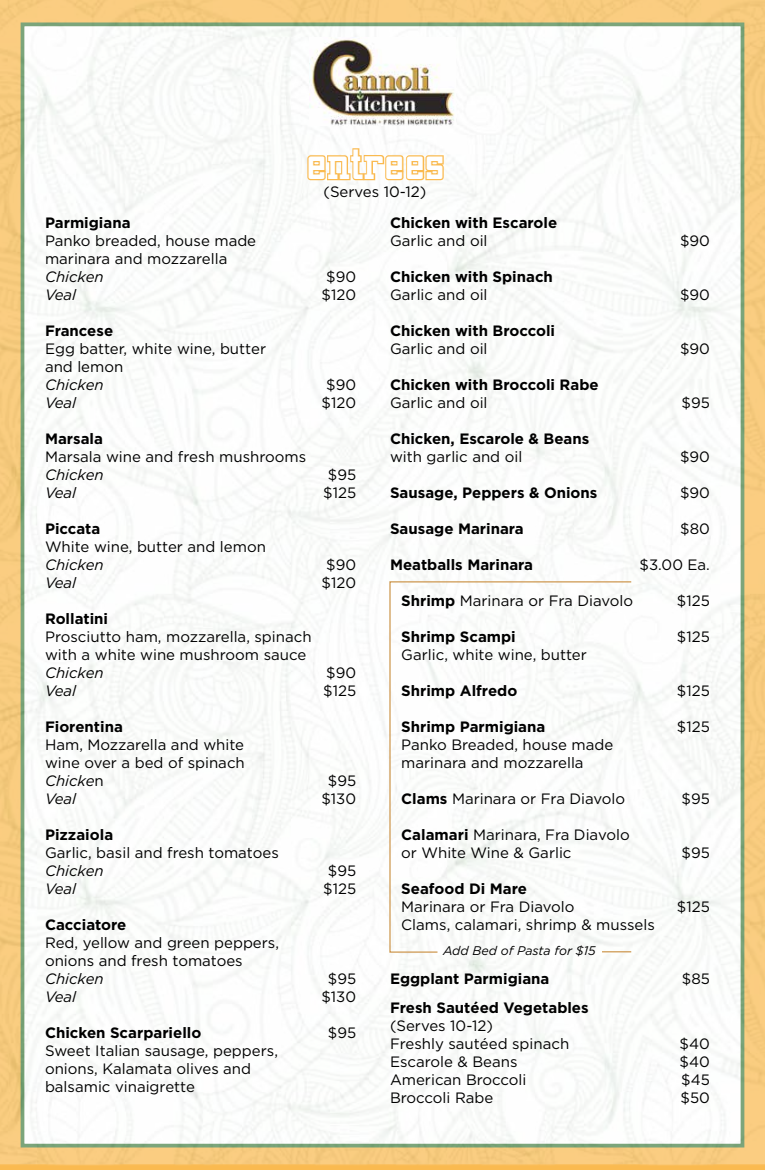
<style>
.page{position:relative;width:765px;height:1170px;background:#fff}
.page>*{position:absolute;margin:0;border:0;box-sizing:border-box;transform-origin:0 0}
.t1{font:50px "Alexandria";color:#fff}
.t2{font:15px/18px "Gotham";color:#000}
.t3{font:700 15px "Gotham";color:#000}
.t4{font:italic 15px "Gotham";color:#000}
.t5{font:italic 12.5px "Gotham";color:#000}
.s1{font-style:italic}
.s2{font-weight:700}
</style>
<div class="page">
<img style="left:0;top:0;width:765px;height:1166px">
<img style="left:310px;top:37px;width:145px;height:88px">
<svg style="left:305px;top:147px;width:141px;height:35px"></svg>
<svg style="left:389px;top:581px;width:243px;height:372px"></svg>
<svg style="left:602px;top:951px;width:29px;height:1px"></svg>
<h1 class="t1" style="left:306px;top:137px;width:139px">entrees</h1>
<p class="t2" style="left:324px;top:182px;width:104px">(Serves 10-12)</p>
<p class="t3" style="left:45px;top:214px;width:87px">Parmigiana</p>
<p class="t2" style="left:45px;top:232px;width:213px">Panko breaded, house made marinara and mozzarella</p>
<p class="t4" style="left:45px;top:269px;width:60px">Chicken</p>
<p class="t2" style="left:326px;top:268px;width:31px">$90</p>
<p class="t4" style="left:45px;top:287px;width:33px">Veal</p>
<p class="t2" style="left:322px;top:286px;width:36px">$120</p>
<p class="t3" style="left:45px;top:322px;width:70px">Francese</p>
<p class="t2" style="left:45px;top:340px;width:223px">Egg batter, white wine, butter and lemon</p>
<p class="t4" style="left:45px;top:377px;width:60px">Chicken</p>
<p class="t2" style="left:326px;top:376px;width:31px">$90</p>
<p class="t4" style="left:45px;top:395px;width:33px">Veal</p>
<p class="t2" style="left:322px;top:394px;width:36px">$120</p>
<p class="t3" style="left:45px;top:430px;width:59px">Marsala</p>
<p class="t2" style="left:45px;top:448px;width:263px">Marsala wine and fresh mushrooms</p>
<p class="t4" style="left:45px;top:467px;width:60px">Chicken</p>
<p class="t2" style="left:328px;top:466px;width:30px">$95</p>
<p class="t4" style="left:45px;top:485px;width:33px">Veal</p>
<p class="t2" style="left:323px;top:484px;width:35px">$125</p>
<p class="t3" style="left:45px;top:520px;width:57px">Piccata</p>
<p class="t2" style="left:45px;top:538px;width:222px">White wine, butter and lemon</p>
<p class="t4" style="left:45px;top:557px;width:60px">Chicken</p>
<p class="t2" style="left:326px;top:556px;width:31px">$90</p>
<p class="t4" style="left:45px;top:575px;width:33px">Veal</p>
<p class="t2" style="left:322px;top:574px;width:36px">$120</p>
<p class="t3" style="left:45px;top:610px;width:65px">Rollatini</p>
<p class="t2" style="left:45px;top:628px;width:268px">Prosciutto ham, mozzarella, spinach with a white wine mushroom sauce</p>
<p class="t4" style="left:45px;top:665px;width:60px">Chicken</p>
<p class="t2" style="left:326px;top:664px;width:31px">$90</p>
<p class="t4" style="left:45px;top:683px;width:33px">Veal</p>
<p class="t2" style="left:323px;top:682px;width:35px">$125</p>
<p class="t3" style="left:45px;top:718px;width:79px">Fiorentina</p>
<p class="t2" style="left:45px;top:736px;width:201px;text-align:justify">Ham, Mozzarella and white wine over a bed of spinach <span class="s1">Chicke</span>n</p>
<p class="t2" style="left:328px;top:772px;width:30px">$95</p>
<p class="t4" style="left:45px;top:791px;width:33px">Veal</p>
<p class="t2" style="left:321px;top:790px;width:36px">$130</p>
<p class="t3" style="left:45px;top:826px;width:70px">Pizzaiola</p>
<p class="t2" style="left:45px;top:844px;width:235px">Garlic, basil and fresh tomatoes</p>
<p class="t4" style="left:45px;top:863px;width:60px">Chicken</p>
<p class="t2" style="left:328px;top:862px;width:30px">$95</p>
<p class="t4" style="left:45px;top:881px;width:33px">Veal</p>
<p class="t2" style="left:323px;top:880px;width:35px">$125</p>
<p class="t3" style="left:45px;top:916px;width:83px">Cacciatore</p>
<p class="t2" style="left:45px;top:934px;width:236px">Red, yellow and green peppers, onions and fresh tomatoes</p>
<p class="t4" style="left:45px;top:971px;width:60px">Chicken</p>
<p class="t2" style="left:328px;top:970px;width:30px">$95</p>
<p class="t4" style="left:45px;top:989px;width:33px">Veal</p>
<p class="t2" style="left:321px;top:988px;width:36px">$130</p>
<p class="t3" style="left:45px;top:1024px;width:158px">Chicken Scarpariello</p>
<p class="t2" style="left:328px;top:1024px;width:30px">$95</p>
<p class="t2" style="left:45px;top:1042px;width:235px">Sweet Italian sausage, peppers, onions, Kalamata olives and balsamic vinaigrette</p>
<p class="t3" style="left:390px;top:214px;width:169px">Chicken with Escarole</p>
<p class="t2" style="left:390px;top:231px;width:99px">Garlic and oil</p>
<p class="t2" style="left:680px;top:231px;width:31px">$90</p>
<p class="t3" style="left:390px;top:268px;width:164px">Chicken with Spinach</p>
<p class="t2" style="left:390px;top:285px;width:99px">Garlic and oil</p>
<p class="t2" style="left:680px;top:285px;width:31px">$90</p>
<p class="t3" style="left:390px;top:322px;width:167px">Chicken with Broccoli</p>
<p class="t2" style="left:390px;top:339px;width:99px">Garlic and oil</p>
<p class="t2" style="left:680px;top:339px;width:31px">$90</p>
<p class="t3" style="left:390px;top:376px;width:210px">Chicken with Broccoli Rabe</p>
<p class="t2" style="left:390px;top:393px;width:99px">Garlic and oil</p>
<p class="t2" style="left:682px;top:393px;width:30px">$95</p>
<p class="t3" style="left:390px;top:430px;width:201px">Chicken, Escarole &amp; Beans</p>
<p class="t2" style="left:390px;top:447px;width:134px">with garlic and oil</p>
<p class="t2" style="left:680px;top:447px;width:31px">$90</p>
<p class="t3" style="left:390px;top:484px;width:209px">Sausage, Peppers &amp; Onions</p>
<p class="t2" style="left:680px;top:483px;width:31px">$90</p>
<p class="t3" style="left:390px;top:520px;width:135px">Sausage Marinara</p>
<p class="t2" style="left:680px;top:519px;width:31px">$80</p>
<p class="t3" style="left:390px;top:556px;width:145px">Meatballs Marinara</p>
<p class="t2" style="left:640px;top:555px;width:72px">$3.00 Ea.</p>
<p class="t2" style="left:401px;top:591px;width:233px"><span class="s2">Shrimp</span> Marinara or Fra Diavolo</p>
<p class="t2" style="left:677px;top:591px;width:35px">$125</p>
<p class="t3" style="left:401px;top:628px;width:116px">Shrimp Scampi</p>
<p class="t2" style="left:677px;top:627px;width:35px">$125</p>
<p class="t2" style="left:401px;top:645px;width:187px">Garlic, white wine, butter</p>
<p class="t3" style="left:401px;top:682px;width:118px">Shrimp Alfredo</p>
<p class="t2" style="left:677px;top:681px;width:35px">$125</p>
<p class="t3" style="left:401px;top:718px;width:146px">Shrimp Parmigiana</p>
<p class="t2" style="left:677px;top:717px;width:35px">$125</p>
<p class="t2" style="left:401px;top:735px;width:214px">Panko Breaded, house made marinara and mozzarella</p>
<p class="t2" style="left:401px;top:789px;width:226px"><span class="s2">Clams</span> Marinara or Fra Diavolo</p>
<p class="t2" style="left:682px;top:789px;width:30px">$95</p>
<p class="t2" style="left:401px;top:825px;width:230px"><span class="s2">Calamari</span> Marinara, Fra Diavolo or White Wine &amp; Garlic</p>
<p class="t2" style="left:682px;top:843px;width:30px">$95</p>
<p class="t3" style="left:401px;top:880px;width:127px">Seafood Di Mare</p>
<p class="t2" style="left:401px;top:897px;width:175px">Marinara or Fra Diavolo</p>
<p class="t2" style="left:677px;top:897px;width:35px">$125</p>
<p class="t2" style="left:401px;top:915px;width:255px">Clams, calamari, shrimp &amp; mussels</p>
<p class="t5" style="left:443px;top:944px;width:154px">Add Bed of Pasta for $15</p>
<p class="t3" style="left:390px;top:970px;width:161px">Eggplant Parmigiana</p>
<p class="t2" style="left:682px;top:969px;width:30px">$85</p>
<p class="t3" style="left:390px;top:999px;width:200px">Fresh Sautéed Vegetables</p>
<p class="t2" style="left:390px;top:1017px;width:181px">(Serves 10-12)<br>Freshly sautéed spinach</p>
<p class="t2" style="left:680px;top:1035px;width:32px">$40</p>
<p class="t2" style="left:390px;top:1053px;width:129px">Escarole &amp; Beans</p>
<p class="t2" style="left:680px;top:1053px;width:32px">$40</p>
<p class="t2" style="left:390px;top:1071px;width:138px">American Broccoli</p>
<p class="t2" style="left:681px;top:1071px;width:30px">$45</p>
<p class="t2" style="left:390px;top:1089px;width:105px">Broccoli Rabe</p>
<p class="t2" style="left:681px;top:1089px;width:31px">$50</p>
</div>
